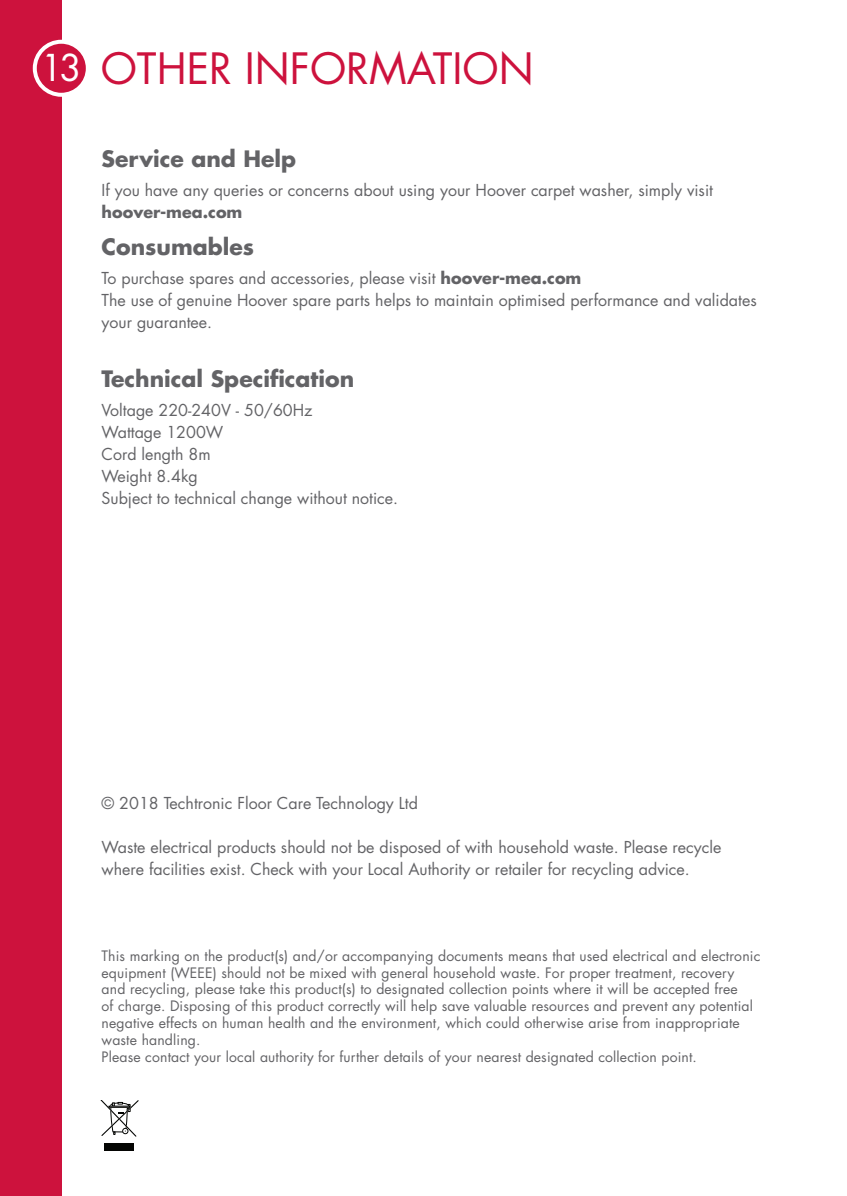
<style>
.page{position:relative;width:847px;height:1196px;background:#fff}
.page>*{position:absolute;margin:0;border:0;box-sizing:border-box;transform-origin:0 0}
.t1{font:42px "Futura";color:#cd123d}
.t2{font:700 22px "Futura";color:#636366}
.t3{font:16px/22px "Futura";color:#636366}
.t4{font:700 16px "Futura";color:#636366}
.t5{font:14px/16.8px "Futura";letter-spacing:.01em;color:#636366}
.s1{font-size:36px;color:#fff}
.s2{font-weight:700}
</style>
<div class="page">
<div style="left:0;top:0;width:62px;height:1195px;background:#cd123d"></div>
<div style="left:35px;top:42px;width:53px;height:53px;background:#cd123d;border-radius:50%"></div>
<div style="left:33px;top:40px;width:57px;height:57px;border:4px solid #fff;border-radius:50%"></div>
<div style="left:104px;top:1142px;width:29px;height:7px;background:#040503"></div>
<svg style="left:100px;top:1100px;width:39px;height:37px"></svg>
<h1 class="t1" style="left:41px;top:40px;width:494px"><span class="s1">13</span> OTHER INFORMATION</h1>
<h2 class="t2" style="left:102px;top:144px;width:196px">Service and Help</h2>
<p class="t3" style="left:102px;top:178px;width:613px">If you have any queries or concerns about using your Hoover carpet washer, simply visit</p>
<p class="t4" style="left:102px;top:201px;width:142px">hoover-mea.com</p>
<h2 class="t2" style="left:102px;top:232px;width:154px">Consumables</h2>
<p class="t3" style="left:102px;top:267px;width:656px">To purchase spares and accessories, please visit <span class="s2">hoover-mea.com<br></span>The use of genuine Hoover spare parts helps to maintain optimised performance and validates your guarantee.</p>
<h2 class="t2" style="left:102px;top:364px;width:254px">Technical Specification</h2>
<p class="t3" style="left:102px;top:398px;width:298px">Voltage 220-240V - 50/60Hz<br>Wattage 1200W<br>Cord length 8m<br>Weight 8.4kg<br>Subject to technical change without notice.</p>
<p class="t3" style="left:102px;top:791px;width:318px">© 2018 Techtronic Floor Care Technology Ltd</p>
<p class="t3" style="left:102px;top:835px;width:621px">Waste electrical products should not be disposed of with household waste. Please recycle where facilities exist. Check with your Local Authority or retailer for recycling advice.</p>
<p class="t5" style="left:102px;top:946px;width:660px">This marking on the product(s) and/or accompanying documents means that used electrical and electronic equipment (WEEE) should not be mixed with general household waste. For proper treatment, recovery and recycling, please take this product(s) to designated collection points where it will be accepted free<br>of charge. Disposing of this product correctly will help save valuable resources and prevent any potential negative effects on human health and the environment, which could otherwise arise from inappropriate waste handling.<br>Please contact your local authority for further details of your nearest designated collection point.</p>
</div>
